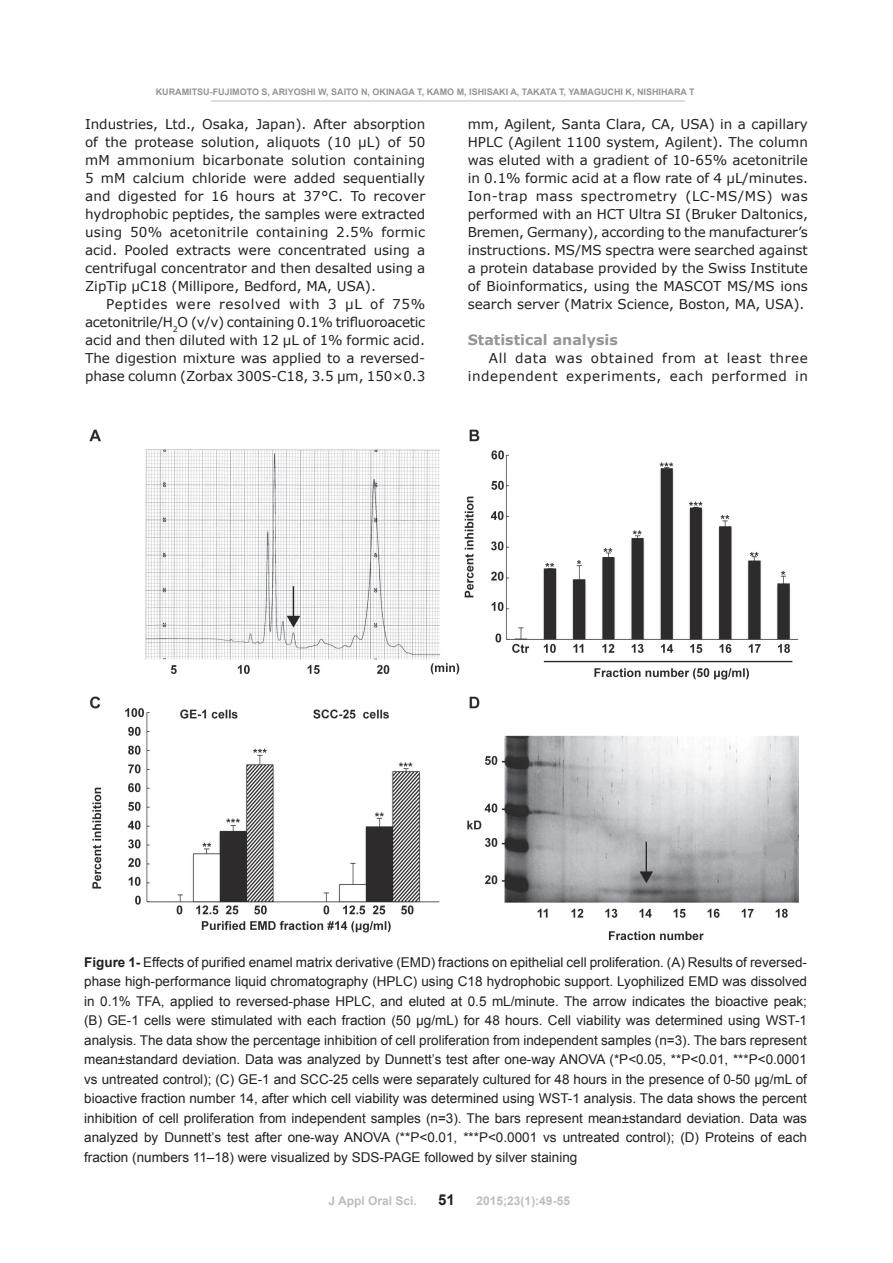
<style>
.page{position:relative;width:893px;height:1263px;background:#fff}
.page>*{position:absolute;margin:0;border:0;box-sizing:border-box;transform-origin:0 0}
.t1{font:700 15px "Arial";color:#231f20}
.t2{font:700 14.25px "Verdana";color:#939598}
.t3{font:13.5px/19.5px "Arial";color:#231f20;text-align:justify}
.t4{font:13.5px/18px "Verdana";color:#231f20;text-align:justify}
.t5{font:13.5px/18px "Verdana";letter-spacing:.045em;color:#231f20;text-align:right}
.t6{font:700 12px "Arial";color:#bcbdc0}
.t7{font:700 9px "Arial";color:#939598}
.s1{font-weight:700}
</style>
<div class="page">
<hr style="left:211px;top:100px;width:473px;height:1px;background:#dcdddf">
<img style="left:89px;top:429px;width:710px;height:512px">
<p class="t7" style="left:156px;top:86px;width:541px">KURAMITSU-FUJIMOTO S, ARIYOSHI W, SAITO N, OKINAGA T, KAMO M, ISHISAKI A, TAKATA T, YAMAGUCHI K, NISHIHARA T</p>
<p class="t4" style="left:85px;top:115px;width:342px">Industries, Ltd., Osaka, Japan). After absorption of the protease solution, aliquots (10 µL) of 50 mM ammonium bicarbonate solution containing 5 mM calcium chloride were added sequentially and digested for 16 hours at 37°C. To recover hydrophobic peptides, the samples were extracted using 50% acetonitrile containing 2.5% formic acid. Pooled extracts were concentrated using a centrifugal concentrator and then desalted using a ZipTip µC18 (Millipore, Bedford, MA, USA).</p>
<p class="t4" style="left:85px;top:295px;width:342px;text-indent:21px">Peptides were resolved with 3 µL of 75% acetonitrile/H<sub>2</sub>O (v/v) containing 0.1% trifluoroacetic acid and then diluted with 12 µL of 1% formic acid.<br>The digestion mixture was applied to a reversed&shy;phase column (Zorbax 300S-C18, 3.5 µm, 150×0.3</p>
<p class="t4" style="left:468px;top:115px;width:342px">mm, Agilent, Santa Clara, CA, USA) in a capillary HPLC (Agilent 1100 system, Agilent). The column was eluted with a gradient of 10-65% acetonitrile in 0.1% formic acid at a flow rate of 4 µL/minutes.<br>Ion-trap mass spectrometry (LC-MS/MS) was performed with an HCT Ultra SI (Bruker Daltonics, Bremen, Germany), according to the manufacturer’s instructions. MS/MS spectra were searched against a protein database provided by the Swiss Institute of Bioinformatics, using the MASCOT MS/MS ions search server (Matrix Science, Boston, MA, USA).</p>
<p class="t2" style="left:468px;top:330px;width:152px">Statistical analysis</p>
<p class="t5" style="left:468px;top:349px;width:342px">All data was obtained from at least three independent experiments, each performed in</p>
<p class="t3" style="left:84px;top:952px;width:724px"><span class="s1">Figure 1-</span> Effects of purified enamel matrix derivative (EMD) fractions on epithelial cell proliferation. (A) Results of reversed&shy;phase high-performance liquid chromatography (HPLC) using C18 hydrophobic support. Lyophilized EMD was dissolved in 0.1% TFA, applied to reversed-phase HPLC, and eluted at 0.5 mL/minute. The arrow indicates the bioactive peak; (B) GE-1 cells were stimulated with each fraction (50 μg/mL) for 48 hours. Cell viability was determined using WST-1 analysis. The data show the percentage inhibition of cell proliferation from independent samples (n=3). The bars represent mean±standard deviation. Data was analyzed by Dunnett’s test after one-way ANOVA (*P&lt;0.05, **P&lt;0.01, ***P&lt;0.0001 vs untreated control); (C) GE-1 and SCC-25 cells were separately cultured for 48 hours in the presence of 0-50 μg/mL of bioactive fraction number 14, after which cell viability was determined using WST-1 analysis. The data shows the percent inhibition of cell proliferation from independent samples (n=3). The bars represent mean±standard deviation. Data was analyzed by Dunnett’s test after one-way ANOVA (**P&lt;0.01, ***P&lt;0.0001 vs untreated control); (D) Proteins of each fraction (numbers 11–18) were visualized by SDS-PAGE followed by silver staining</p>
<p class="t6" style="left:328px;top:1193px;width:90px">J Appl Oral Sci.</p>
<p class="t1" style="left:438px;top:1190px;width:18px">51</p>
<p class="t6" style="left:477px;top:1193px;width:95px">2015;23(1):49-55</p>
</div>
